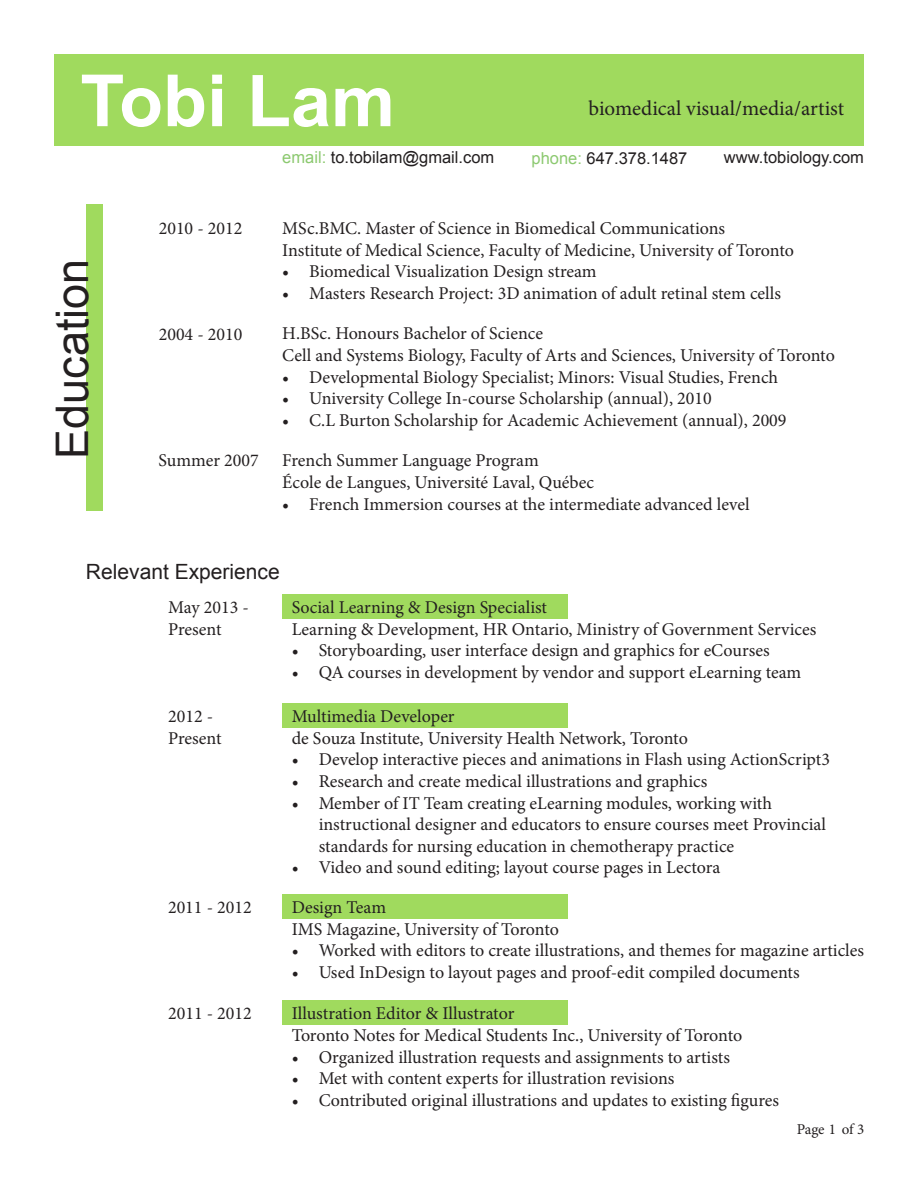
<style>
.page{position:relative;width:918px;height:1188px;background:#fff}
.page>*{position:absolute;margin:0;border:0;box-sizing:border-box;transform-origin:0 0}
.t1{font:700 72px "Arial";color:#fff}
.t2{font:45px "Arial";color:#231f20}
.t3{font:21px "Minion Pro";color:#231f20}
.t4{font:21px "Arial";color:#231f20}
.t5{font:18px/21.6px "Minion Pro";color:#231f20}
.t6{font:16.5px "Arial";color:#231f20}
.t7{font:15px "Minion Pro";letter-spacing:-.01em;color:#231f20}
.s1{color:#8cc970}
</style>
<div class="page">
<div style="left:283px;top:894px;width:285px;height:25px;background:#a0da5e"></div>
<div style="left:283px;top:1000px;width:285px;height:25px;background:#a0da5e"></div>
<div style="left:283px;top:594px;width:285px;height:25px;background:#a0da5e"></div>
<div style="left:54px;top:54px;width:810px;height:92px;background:#a0da5e"></div>
<div style="left:283px;top:703px;width:285px;height:25px;background:#a0da5e"></div>
<div style="left:86px;top:204px;width:16px;height:307px;background:#a0da5e"></div>
<p class="t1" style="left:80px;top:53px;width:316px">Tobi Lam</p>
<p class="t3" style="left:589px;top:94px;width:257px">biomedical visual/media/artist</p>
<p class="t2" style="left:43px;top:459px;width:202px;rotate:-90deg">Education</p>
<p class="t6" style="left:282px;top:147px;width:214px"><span class="s1">email:</span> to.tobilam@gmail.com</p>
<p class="t6" style="left:532px;top:148px;width:157px"><span class="s1">phone:</span> 647.378.1487</p>
<p class="t6" style="left:724px;top:147px;width:142px">www.tobiology.com</p>
<p class="t5" style="left:159px;top:218px;width:85px">2010 - 2012</p>
<p class="t5" style="left:282px;top:217px;width:444px">MSc.BMC. Master of Science in Biomedical Communications</p>
<p class="t5" style="left:282px;top:239px;width:513px">Institute of Medical Science, Faculty of Medicine, University of Toronto</p>
<p class="t5" style="left:282px;top:261px;width:316px">• Biomedical Visualization Design stream</p>
<p class="t5" style="left:282px;top:282px;width:500px">• Masters Research Project: 3D animation of adult retinal stem cells</p>
<p class="t5" style="left:159px;top:323px;width:85px">2004 - 2010</p>
<p class="t5" style="left:282px;top:323px;width:262px">H.BSc. Honours Bachelor of Science</p>
<p class="t5" style="left:282px;top:345px;width:554px">Cell and Systems Biology, Faculty of Arts and Sciences, University of Toronto</p>
<p class="t5" style="left:282px;top:366px;width:497px">• Developmental Biology Specialist; Minors: Visual Studies, French</p>
<p class="t5" style="left:282px;top:388px;width:431px">• University College In-course Scholarship (annual), 2010</p>
<p class="t5" style="left:282px;top:409px;width:506px">• C.L Burton Scholarship for Academic Achievement (annual), 2009</p>
<p class="t5" style="left:159px;top:450px;width:102px">Summer 2007</p>
<p class="t5" style="left:282px;top:450px;width:258px">French Summer Language Program</p>
<p class="t5" style="left:282px;top:471px;width:313px">École de Langues, Université Laval, Québec</p>
<p class="t5" style="left:282px;top:493px;width:469px">• French Immersion courses at the intermediate advanced level</p>
<p class="t4" style="left:86px;top:558px;width:195px">Relevant Experience</p>
<p class="t5" style="left:168px;top:597px;width:82px">May 2013 -</p>
<p class="t5" style="left:168px;top:618px;width:55px">Present</p>
<p class="t5" style="left:292px;top:597px;width:257px">Social Learning &amp; Design Specialist</p>
<p class="t5" style="left:292px;top:618px;width:526px">Learning &amp; Development, HR Ontario, Ministry of Government Services</p>
<p class="t5" style="left:292px;top:640px;width:479px">• Storyboarding, user interface design and graphics for eCourses</p>
<p class="t5" style="left:292px;top:661px;width:511px">• QA courses in development by vendor and support eLearning team</p>
<p class="t5" style="left:168px;top:706px;width:47px">2012 -</p>
<p class="t5" style="left:168px;top:727px;width:55px">Present</p>
<p class="t5" style="left:292px;top:706px;width:164px">Multimedia Developer</p>
<p class="t5" style="left:292px;top:727px;width:398px">de Souza Institute, University Health Network, Toronto</p>
<p class="t5" style="left:292px;top:749px;width:540px">• Develop interactive pieces and animations in Flash using ActionScript3</p>
<p class="t5" style="left:292px;top:771px;width:417px">• Research and create medical illustrations and graphics</p>
<p class="t5" style="left:319px;top:792px;width:509px;text-indent:-27px">• Member of IT Team creating eLearning modules, working with instructional designer and educators to ensure courses meet Provincial standards for nursing education in chemotherapy practice</p>
<p class="t5" style="left:292px;top:857px;width:430px">• Video and sound editing; layout course pages in Lectora</p>
<p class="t5" style="left:168px;top:896px;width:85px">2011 - 2012</p>
<p class="t5" style="left:292px;top:897px;width:96px">Design Team</p>
<p class="t5" style="left:292px;top:918px;width:269px">IMS Magazine, University of Toronto</p>
<p class="t5" style="left:292px;top:940px;width:574px">• Worked with editors to create illustrations, and themes for magazine articles</p>
<p class="t5" style="left:292px;top:962px;width:510px">• Used InDesign to layout pages and proof-edit compiled documents</p>
<p class="t5" style="left:168px;top:1003px;width:85px">2011 - 2012</p>
<p class="t5" style="left:292px;top:1003px;width:224px">Illustration Editor &amp; Illustrator</p>
<p class="t5" style="left:292px;top:1025px;width:452px">Toronto Notes for Medical Students Inc., University of Toronto</p>
<p class="t5" style="left:292px;top:1046px;width:440px">• Organized illustration requests and assignments to artists</p>
<p class="t5" style="left:292px;top:1068px;width:384px">• Met with content experts for illustration revisions</p>
<p class="t5" style="left:292px;top:1089px;width:489px">• Contributed original illustrations and updates to existing figures</p>
<p class="t7" style="left:797px;top:1119px;width:69px">Page 1 of 3</p>
</div>
